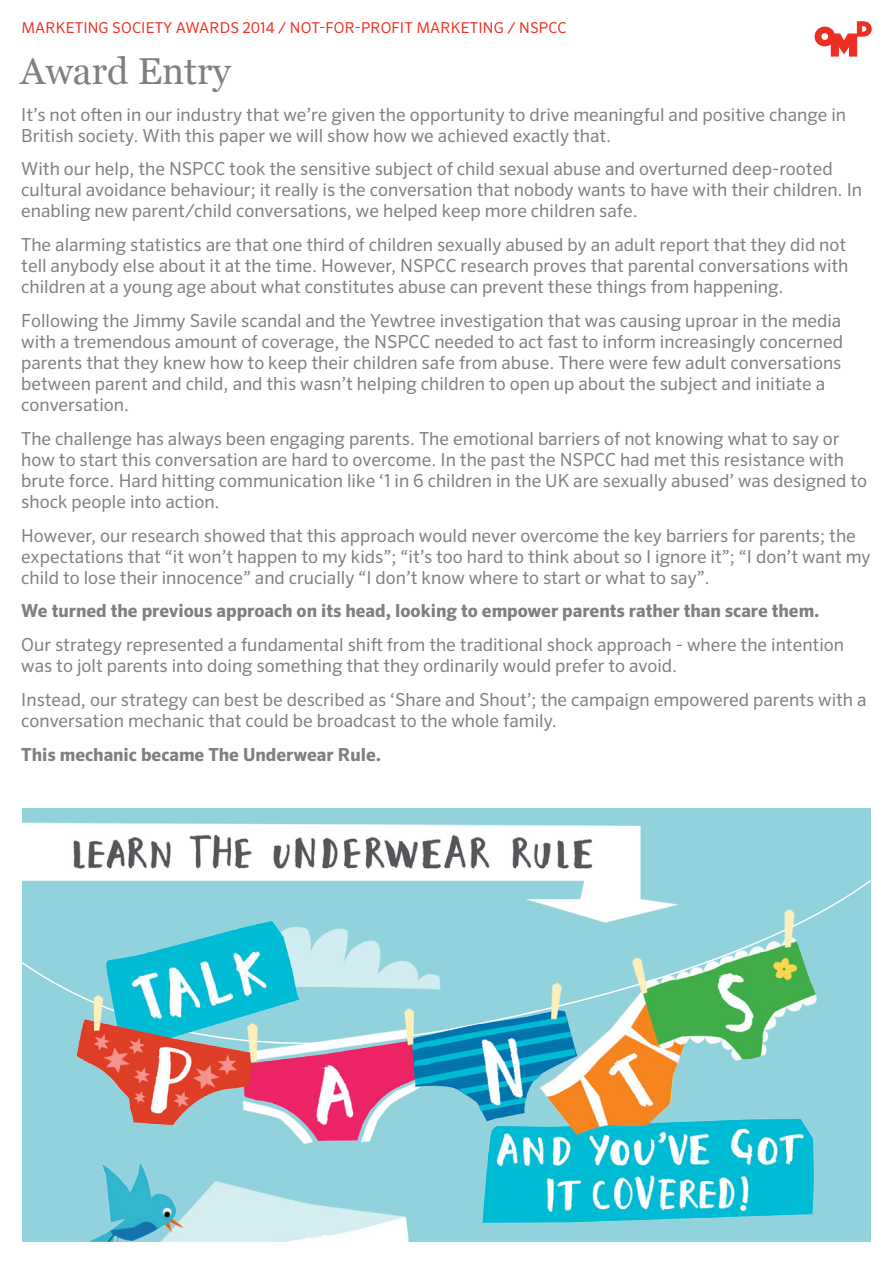
<style>
.page{position:relative;width:893px;height:1263px;background:#fff}
.page>*{position:absolute;margin:0;border:0;box-sizing:border-box;transform-origin:0 0}
.t1{font:37.5px "Georgia";color:#808083}
.copy{font:18px/21px "Sero OT";color:#808083}
.copy-2{font:700 18px "Sero OT";color:#808083}
.copy-3{font:15px "Sero OT";letter-spacing:.01em;color:#ee2e22}
</style>
<div class="page">
<svg style="left:815px;top:21px;width:57px;height:36px"></svg>
<div style="left:22px;top:808px;width:849px;height:434px;background:#91d2dd"></div>
<img style="left:217px;top:1228px;width:192px;height:14px">
<img style="left:90px;top:1228px;width:127px;height:14px">
<img style="left:22px;top:879px;width:849px;height:349px">
<img style="left:22px;top:822px;width:666px;height:114px">
<p class="copy-3" style="left:21px;top:19px;width:547px">MARKETING SOCIETY AWARDS 2014 / NOT-FOR-PROFIT MARKETING / NSPCC</p>
<p class="t1" style="left:20px;top:48px;width:212px">Award Entry</p>
<p class="copy" style="left:21px;top:104px;width:826px">It’s not often in our industry that we’re given the opportunity to drive meaningful and positive change in<br>British society. With this paper we will show how we achieved exactly that.</p>
<p class="copy" style="left:21px;top:158px;width:842px">With our help, the NSPCC took the sensitive subject of child sexual abuse and overturned deep-rooted cultural avoidance behaviour; it really is the conversation that nobody wants to have with their children. In enabling new parent/child conversations, we helped keep more children safe.</p>
<p class="copy" style="left:21px;top:234px;width:829px">The alarming statistics are that one third of children sexually abused by an adult report that they did not tell anybody else about it at the time. However, NSPCC research proves that parental conversations with children at a young age about what constitutes abuse can prevent these things from happening.</p>
<p class="copy" style="left:21px;top:310px;width:823px">Following the Jimmy Savile scandal and the Yewtree investigation that was causing uproar in the media with a tremendous amount of coverage, the NSPCC needed to act fast to inform increasingly concerned parents that they knew how to keep their children safe from abuse. There were few adult conversations between parent and child, and this wasn’t helping children to open up about the subject and initiate a conversation.</p>
<p class="copy" style="left:21px;top:428px;width:847px">The challenge has always been engaging parents. The emotional barriers of not knowing what to say or how to start this conversation are hard to overcome. In the past the NSPCC had met this resistance with brute force. Hard hitting communication like ‘1 in 6 children in the UK are sexually abused’ was designed to shock people into action.</p>
<p class="copy" style="left:21px;top:524px;width:851px">However, our research showed that this approach would never overcome the key barriers for parents; the expectations that “it won’t happen to my kids”; “it’s too hard to think about so I ignore it”; “I don’t want my child to lose their innocence” and crucially “I don’t know where to start or what to say”.</p>
<p class="copy-2" style="left:21px;top:600px;width:800px">We turned the previous approach on its head, looking to empower parents rather than scare them.</p>
<p class="copy" style="left:21px;top:634px;width:824px">Our strategy represented a fundamental shift from the traditional shock approach - where the intention was to jolt parents into doing something that they ordinarily would prefer to avoid.</p>
<p class="copy" style="left:21px;top:689px;width:847px">Instead, our strategy can best be described as ‘Share and Shout’; the campaign empowered parents with a conversation mechanic that could be broadcast to the whole family.</p>
<p class="copy-2" style="left:21px;top:743px;width:362px">This mechanic became The Underwear Rule.</p>
</div>
